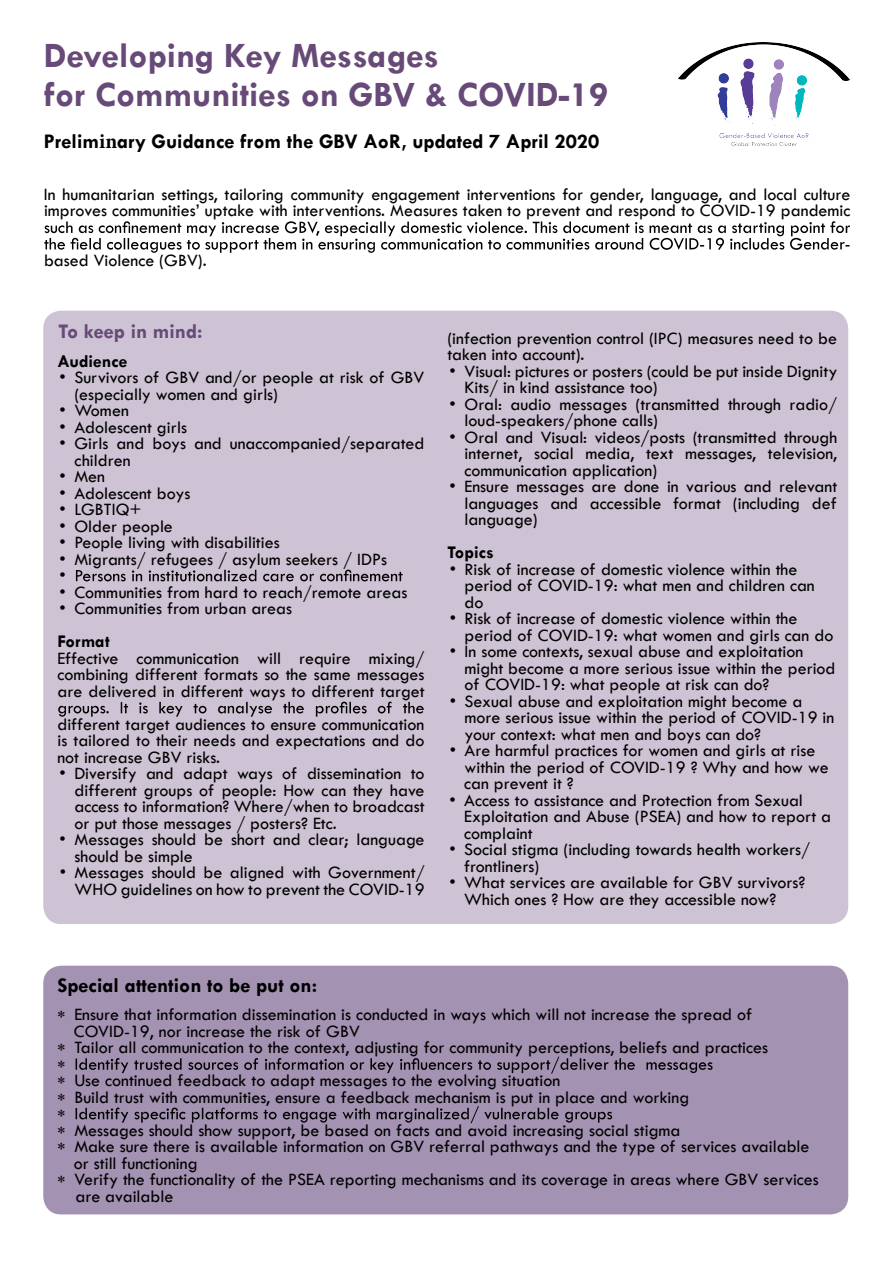
<style>
.page{position:relative;width:893px;height:1263px;background:#fff}
.page>*{position:absolute;margin:0;border:0;box-sizing:border-box;transform-origin:0 0}
.t1{font:700 36px/38.2px "Tw Cen";color:#674a78}
.t2{font:700 21px "Tw Cen";color:#000}
.t3{font:700 21px "Tw Cen";color:#674a78}
.t4{font:18px/16.5px "Tw Cen";color:#000}
.t5{font:700 18px "Tw Cen";color:#000}
.s1{font-family:"Minion Pro"}
</style>
<div class="page">
<div style="left:43px;top:966px;width:805px;height:248px;background:#a392b2;border-radius:18px"></div>
<div style="left:43px;top:311px;width:805px;height:613px;background:#cdc3d4;border-radius:18px"></div>
<svg style="left:76px;top:570px;width:327px;height:11px"></svg>
<svg style="left:58px;top:702px;width:366px;height:15px"></svg>
<svg style="left:44px;top:221px;width:806px;height:32px"></svg>
<svg style="left:76px;top:1057px;width:637px;height:17px"></svg>
<svg style="left:76px;top:1106px;width:536px;height:17px"></svg>
<img style="left:678px;top:43px;width:171px;height:104px">
<h1 class="t1" style="left:44px;top:36px;width:566px">Developing Key Messages<br>for Communities on GBV &amp; COVID-19</h1>
<p class="t2" style="left:44px;top:128px;width:557px">Prelim<span class="s1">in</span>ary Guidance from the GBV AoR, updated 7 April 2020</p>
<p class="t4" style="left:44px;top:186px;width:808px">In humanitarian settings, tailoring community engagement interventions for gender, language, and local culture improves communities’ uptake with interventions. Measures taken to prevent and respond to COVID-19 pandemic</p>
<p class="t4" style="left:44px;top:252px;width:164px">based Violence (GBV).</p>
<p class="t3" style="left:58px;top:319px;width:146px">To keep in mind:</p>
<p class="t5" style="left:57px;top:350px;width:71px">Audience</p>
<p class="t4" style="left:74px;top:369px;width:352px;text-indent:-15px">• Survivors of GBV and/or people at risk of GBV (especially women and girls)</p>
<p class="t4" style="left:60px;top:402px;width:71px">• Women</p>
<p class="t4" style="left:60px;top:419px;width:129px">• Adolescent girls</p>
<p class="t4" style="left:74px;top:435px;width:352px;text-indent:-15px">• Girls and boys and unaccompanied/separated children</p>
<p class="t4" style="left:60px;top:468px;width:47px">• Men</p>
<p class="t4" style="left:60px;top:485px;width:132px">• Adolescent boys</p>
<p class="t4" style="left:60px;top:501px;width:84px">• LGBTIQ+</p>
<p class="t4" style="left:60px;top:518px;width:115px">• Older people</p>
<p class="t4" style="left:60px;top:534px;width:222px">• People living with disabilities</p>
<p class="t4" style="left:60px;top:551px;width:329px">• Migrants/ refugees / asylum seekers / IDPs •</p>
<p class="t4" style="left:60px;top:584px;width:349px">• Communities from hard to reach/remote areas</p>
<p class="t4" style="left:60px;top:600px;width:234px">• Communities from urban areas</p>
<p class="t5" style="left:57px;top:631px;width:54px">Format</p>
<p class="t4" style="left:57px;top:650px;width:369px;text-align:justify">Effective communication will require mixing/ combining different formats so the same messages are delivered in different ways to different target</p>
<p class="t4" style="left:57px;top:716px;width:369px;text-align:justify">different target audiences to ensure communication is tailored to their needs and expectations and do not increase GBV risks.</p>
<p class="t4" style="left:74px;top:765px;width:352px;text-align:justify;text-indent:-15px">• Diversify and adapt ways of dissemination to different groups of people: How can they have access to information? Where/when to broadcast or put those messages / posters? Etc.</p>
<p class="t4" style="left:75px;top:831px;width:352px;text-indent:-15px">• Messages should be short and clear; language should be simple</p>
<p class="t4" style="left:60px;top:864px;width:367px;text-align:right">• Messages should be aligned with Government/<br>WHO guidelines on how to prevent the COVID-19</p>
<p class="t4" style="left:447px;top:330px;width:391px">(infection prevention control (IPC) measures need to be taken into account).</p>
<p class="t4" style="left:464px;top:363px;width:374px;text-indent:-15px">• Visual: pictures or posters (could be put inside Dignity<br>Kits/ in kind assistance too)</p>
<p class="t4" style="left:464px;top:396px;width:374px;text-indent:-15px">• Oral: audio messages (transmitted through radio/ loud-speakers/phone calls)</p>
<p class="t4" style="left:465px;top:429px;width:374px;text-align:justify;text-indent:-15px">• Oral and Visual: videos/posts (transmitted through internet, social media, text messages, television, communication application)</p>
<p class="t4" style="left:465px;top:478px;width:374px;text-align:justify;text-indent:-15px">• Ensure messages are done in various and relevant languages and accessible format (including def language)</p>
<p class="t5" style="left:448px;top:542px;width:48px">Topics</p>
<p class="t4" style="left:465px;top:561px;width:352px;text-indent:-15px">• Risk of increase of domestic violence within the period of COVID-19: what men and children can do</p>
<p class="t4" style="left:465px;top:610px;width:370px;text-indent:-15px">• Risk of increase of domestic violence within the period of COVID-19: what women and girls can do</p>
<p class="t4" style="left:465px;top:643px;width:372px;text-indent:-15px">• In some contexts, sexual abuse and exploitation might become a more serious issue within the period of COVID-19: what people at risk can do?</p>
<p class="t4" style="left:465px;top:693px;width:371px;text-indent:-15px">• Sexual abuse and exploitation might become a more serious issue within the period of COVID-19 in your context: what men and boys can do?</p>
<p class="t4" style="left:464px;top:742px;width:366px;text-indent:-15px">• Are harmful practices for women and girls at rise within the period of COVID-19 ? Why and how we can prevent it ?</p>
<p class="t4" style="left:464px;top:792px;width:368px;text-indent:-15px">• Access to assistance and Protection from Sexual<br>Exploitation and Abuse (PSEA) and how to report a complaint</p>
<p class="t4" style="left:464px;top:841px;width:347px;text-indent:-15px">• Social stigma (including towards health workers/ frontliners)</p>
<p class="t4" style="left:464px;top:874px;width:343px;text-indent:-15px">• What services are available for GBV survivors?<br>Which ones ? How are they accessible now?</p>
<p class="t2" style="left:57px;top:972px;width:261px">Special attention to be put on:</p>
<p class="t4" style="left:57px;top:1006px;width:696px">* Ensure that information dissemination is conducted in ways which will not increase the spread of</p>
<p class="t4" style="left:74px;top:1023px;width:288px">COVID-19, nor increase the risk of GBV</p>
<p class="t4" style="left:57px;top:1039px;width:712px">* Tailor all communication to the context, adjusting for community perceptions, beliefs and practices</p>
<p class="t4" style="left:57px;top:1060px;width:504px;line-height:13.5px">*<br>* Use continued feedback to adapt messages to the evolving situation</p>
<p class="t4" style="left:57px;top:1087px;width:633px;line-height:19.5px">* Build trust with communities, ensure a feedback mechanism is put in place and working *</p>
<p class="t4" style="left:57px;top:1122px;width:625px">* Messages should show support, be based on facts and avoid increasing social stigma</p>
<p class="t4" style="left:57px;top:1138px;width:754px">* Make sure there is available information on GBV referral pathways and the type of services available</p>
<p class="t4" style="left:74px;top:1155px;width:125px">or still functioning</p>
<p class="t4" style="left:57px;top:1171px;width:763px">* Verify the functionality of the PSEA reporting mechanisms and its coverage in areas where GBV services</p>
<p class="t4" style="left:75px;top:1188px;width:99px">are available</p>
</div>
